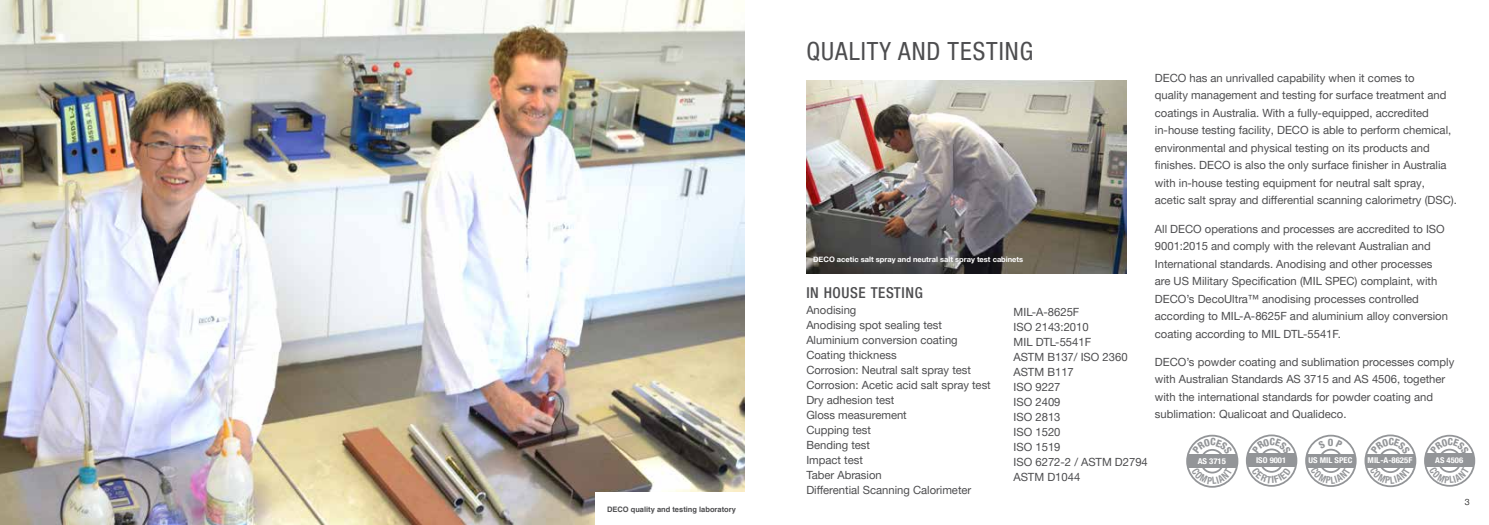
<style>
.page{position:relative;width:1489px;height:525px;background:#fff}
.page>*{position:absolute;margin:0;border:0;box-sizing:border-box;transform-origin:0 0}
.t1{font:condensed 25px "Helvetica Neue LTW1 G";letter-spacing:.04em;color:#4d4d4f}
.t2{font:500 condensed 15px "Helvetica Neue LTW1 G";letter-spacing:.04em;color:#4d4d4f}
.t3{font:11.25px/15px "Helvetica Neue LTW1 G";color:#4d4d4f}
.t4{font:300 8.75px "Helvetica Neue LTW1 G";color:#000}
.t5{font:700 condensed 8px "Helvetica Neue LTW1 G";color:#fff;scale:1.09 1}
.t6{font:700 condensed 7.88px "Helvetica Neue LTW1 G";color:#fff;scale:1.09 1}
.t7{font:700 7.5px "Helvetica Neue";color:#fff}
.t8{font:700 7.5px "Helvetica";color:#4d4d4f}
</style>
<div class="page">
<img style="left:0;top:0;width:744px;height:524px">
<div style="left:595px;top:492px;width:149px;height:32px;background:#fff"></div>
<img style="left:806px;top:81px;width:320px;height:193px">
<div style="left:1318px;top:448px;width:24px;height:24px;border:2px solid #939598;border-radius:50%"></div>
<div style="left:1305px;top:453px;width:50px;height:14px;background:#939598"></div>
<div style="left:1304px;top:434px;width:52px;height:52px;border:2px solid #939598;border-radius:50%"></div>
<div style="left:1246px;top:453px;width:50px;height:14px;background:#939598"></div>
<div style="left:1245px;top:434px;width:52px;height:52px;border:2px solid #939598;border-radius:50%"></div>
<div style="left:1365px;top:453px;width:50px;height:14px;background:#939598"></div>
<div style="left:1364px;top:434px;width:52px;height:53px;border:2px solid #939598;border-radius:50%"></div>
<div style="left:1186px;top:454px;width:51px;height:13px;background:#939598"></div>
<div style="left:1186px;top:434px;width:52px;height:53px;border:2px solid #939598;border-radius:50%"></div>
<div style="left:1424px;top:453px;width:50px;height:14px;background:#939598"></div>
<div style="left:1423px;top:434px;width:51px;height:52px;border:2px solid #939598;border-radius:50%"></div>
<svg style="left:1317px;top:438px;width:25px;height:3px"></svg>
<svg style="left:1310px;top:467px;width:40px;height:16px"></svg>
<svg style="left:1251px;top:437px;width:40px;height:16px"></svg>
<svg style="left:1251px;top:467px;width:40px;height:16px"></svg>
<svg style="left:1370px;top:437px;width:40px;height:17px"></svg>
<svg style="left:1369px;top:467px;width:41px;height:16px"></svg>
<svg style="left:1192px;top:438px;width:40px;height:16px"></svg>
<svg style="left:1191px;top:467px;width:41px;height:17px"></svg>
<svg style="left:1429px;top:438px;width:40px;height:15px"></svg>
<svg style="left:1429px;top:467px;width:40px;height:16px"></svg>
<p class="t8" style="left:607px;top:502px;width:130px">DECO quality and testing laboratory</p>
<h1 class="t1" style="left:806px;top:36px;width:228px">QUALITY AND TESTING</h1>
<p class="t3" style="left:1154px;top:69px;width:303px;line-height:17.5px">DECO has an unrivalled capability when it comes to<br>quality management and testing for surface treatment and coatings in Australia. With a fully-equipped, accredited in-house testing facility, DECO is able to perform chemical, environmental and physical testing on its products and finishes. DECO is also the only surface finisher in Australia with in-house testing equipment for neutral salt spray, acetic salt spray and differential scanning calorimetry (DSC).</p>
<p class="t3" style="left:1154px;top:220px;width:294px;line-height:17.5px">All DECO operations and processes are accredited to ISO 9001:2015 and comply with the relevant Australian and International standards. Anodising and other processes are US Military Specification (MIL SPEC) complaint, with DECO’s DecoUltra™ anodising processes controlled according to MIL-A-8625F and aluminium alloy conversion coating according to MIL DTL-5541F.</p>
<p class="t3" style="left:1154px;top:353px;width:301px;line-height:17.5px">DECO’s powder coating and sublimation processes comply with Australian Standards AS 3715 and AS 4506, together with the international standards for powder coating and sublimation: Qualicoat and Qualideco.</p>
<p class="t7" style="left:813px;top:253px;width:212px">DECO acetic salt spray and neutral salt spray test cabinets</p>
<h2 class="t2" style="left:806px;top:284px;width:118px">IN HOUSE TESTING</h2>
<p class="t3" style="left:806px;top:302px;width:186px">Anodising<br>Anodising spot sealing test<br>Aluminium conversion coating<br>Coating thickness<br>Corrosion: Neutral salt spray test<br>Corrosion: Acetic acid salt spray test<br>Dry adhesion test<br>Gloss measurement<br>Cupping test<br>Bending test<br>Impact test<br>Taber Abrasion<br>Differential Scanning Calorimeter</p>
<p class="t3" style="left:1013px;top:304px;width:136px">MIL-A-8625F<br>ISO 2143:2010<br>MIL DTL-5541F<br>ASTM B137/ ISO 2360<br>ASTM B117<br>ISO 9227<br>ISO 2409<br>ISO 2813<br>ISO 1520<br>ISO 1519<br>ISO 6272-2 / ASTM D2794<br>ASTM D1044</p>
<p class="t5" style="left:1255px;top:455px;width:29px">ISO 9001</p>
<p class="t5" style="left:1367px;top:455px;width:43px">MIL-A-8625F</p>
<p class="t5" style="left:1197px;top:455px;width:28px">AS 3715</p>
<p class="t6" style="left:1435px;top:455px;width:27px">AS 4506</p>
<p class="t5" style="left:1308px;top:455px;width:42px">US MIL SPEC</p>
<p class="t4" style="left:1464px;top:496px;width:6px">3</p>
</div>
